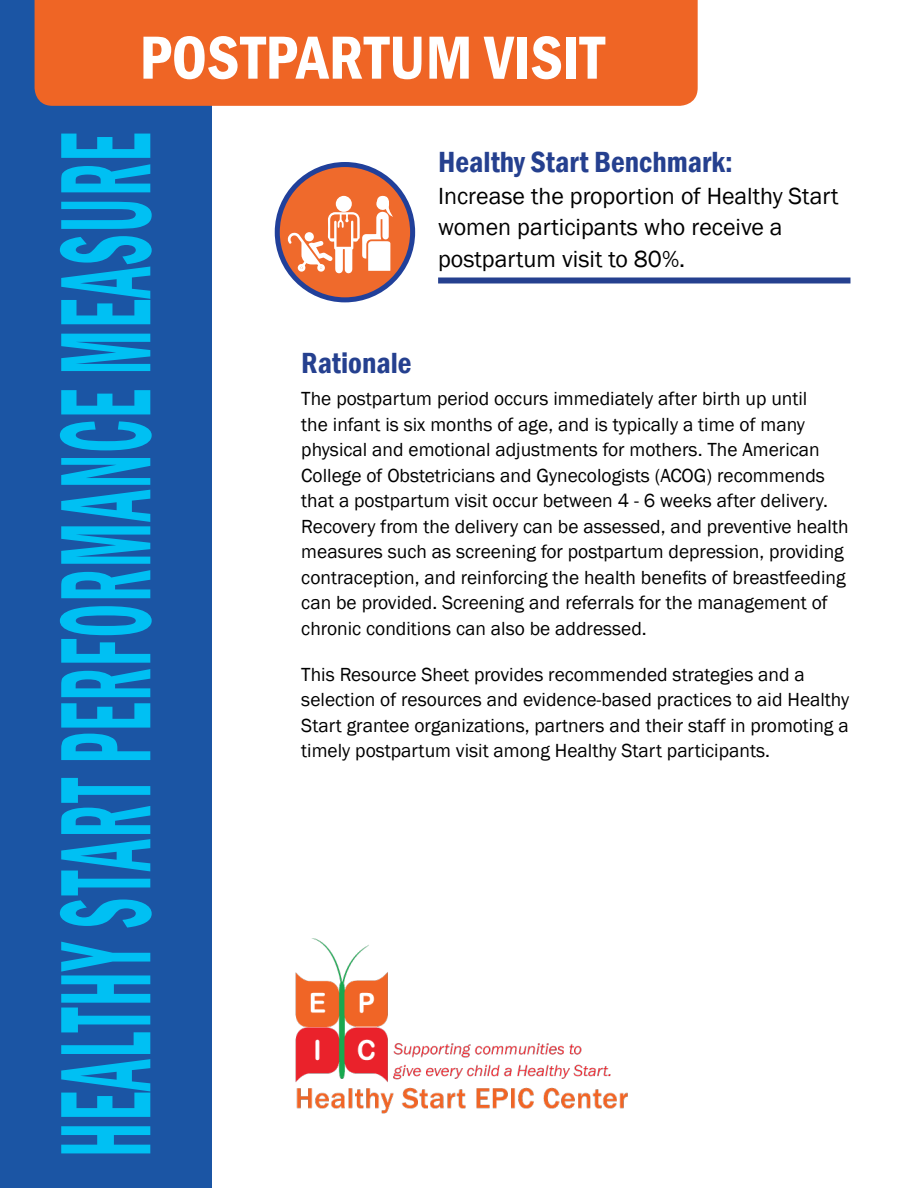
<style>
.page{position:relative;width:918px;height:1188px;background:#fff}
.page>*{position:absolute;margin:0;border:0;box-sizing:border-box;transform-origin:0 0}
.t1{font:600 condensed 63px "Franklin Gothic";color:#fff}
.headings{font:600 condensed 30px "Franklin Gothic";color:#25408f}
.body{font:24px/31.5px "Franklin Gothic";color:#000}
.body-2{font:19.5px/25.5px "Franklin Gothic";color:#000}
</style>
<div class="page">
<div style="left:0;top:0;width:212px;height:1188px;background:#1b55a4"></div>
<img style="left:295px;top:938px;width:333px;height:176px">
<div style="left:277px;top:165px;width:136px;height:135px;background:#ef6a2c;border-radius:50%"></div>
<div style="left:275px;top:162px;width:140px;height:140px;border:5px solid #21409a;border-radius:50%"></div>
<svg style="left:288px;top:195px;width:105px;height:78px"></svg>
<div style="left:438px;top:278px;width:412px;height:6px;background:#25408f"></div>
<div style="left:35px;top:0;width:663px;height:106px;background:#ef6525"></div>
<svg style="left:60px;top:134px;width:92px;height:1019px"></svg>
<p class="t1" style="left:140px;top:16px;width:467px">POSTPARTUM VISIT</p>
<p class="headings" style="left:438px;top:142px;width:296px">Healthy Start Benchmark:</p>
<p class="body" style="left:438px;top:181px;width:402px">Increase the proportion of Healthy Start women participants who receive a postpartum visit to 80%.</p>
<p class="headings" style="left:301px;top:343px;width:112px">Rationale</p>
<p class="body-2" style="left:301px;top:387px;width:549px">The postpartum period occurs immediately after birth up until<br>the infant is six months of age, and is typically a time of many physical and emotional adjustments for mothers. The American College of Obstetricians and Gynecologists (ACOG) recommends that a postpartum visit occur between 4 - 6 weeks after delivery.<br>Recovery from the delivery can be assessed, and preventive health measures such as screening for postpartum depression, providing contraception, and reinforcing the health benefits of breastfeeding can be provided. Screening and referrals for the management of chronic conditions can also be addressed.</p>
<p class="body-2" style="left:301px;top:662px;width:549px">This Resource Sheet provides recommended strategies and a selection of resources and evidence-based practices to aid Healthy Start grantee organizations, partners and their staff in promoting a timely postpartum visit among Healthy Start participants.</p>
</div>
